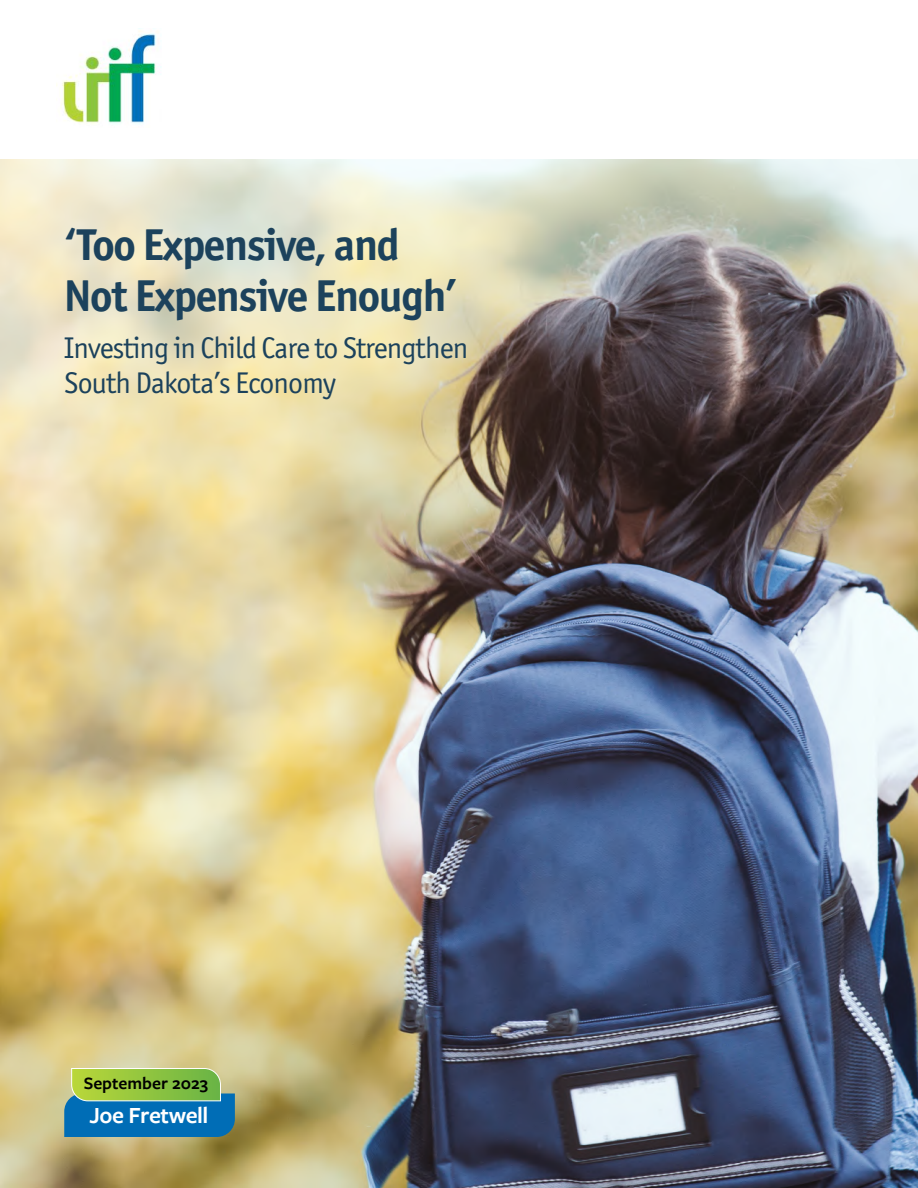
<style>
.page{position:relative;width:918px;height:1188px;background:#fff}
.page>*{position:absolute;margin:0;border:0;box-sizing:border-box;transform-origin:0 0}
.t1{font:700 44.7px/51.4px "Officina Sans ITC Pro";letter-spacing:-.03em;color:#1c425c}
.t2{font:30px/34.5px "Officina Sans ITC Pro";letter-spacing:-.03em;color:#1c425c}
.t3{font:600 24px "Freight Sans Pro";letter-spacing:-.02em;color:#fff}
.t4{font:600 18px "Freight Sans Pro";color:#000}
</style>
<div class="page">
<img style="left:60px;top:30px;width:101px;height:94px">
<img style="left:0;top:160px;width:918px;height:1028px">
<svg style="left:64px;top:1068px;width:171px;height:69px;background:#4c9887"></svg>
<h1 class="t1" style="left:64px;top:219px;width:395px">‘Too Expensive, and<br>Not Expensive Enough’</h1>
<p class="t2" style="left:64px;top:331px;width:406px">Investing in Child Care to Strengthen<br>South Dakota’s Economy</p>
<p class="t4" style="left:84px;top:1071px;width:126px">September 2023</p>
<p class="t3" style="left:89px;top:1099px;width:121px">Joe Fretwell</p>
</div>
